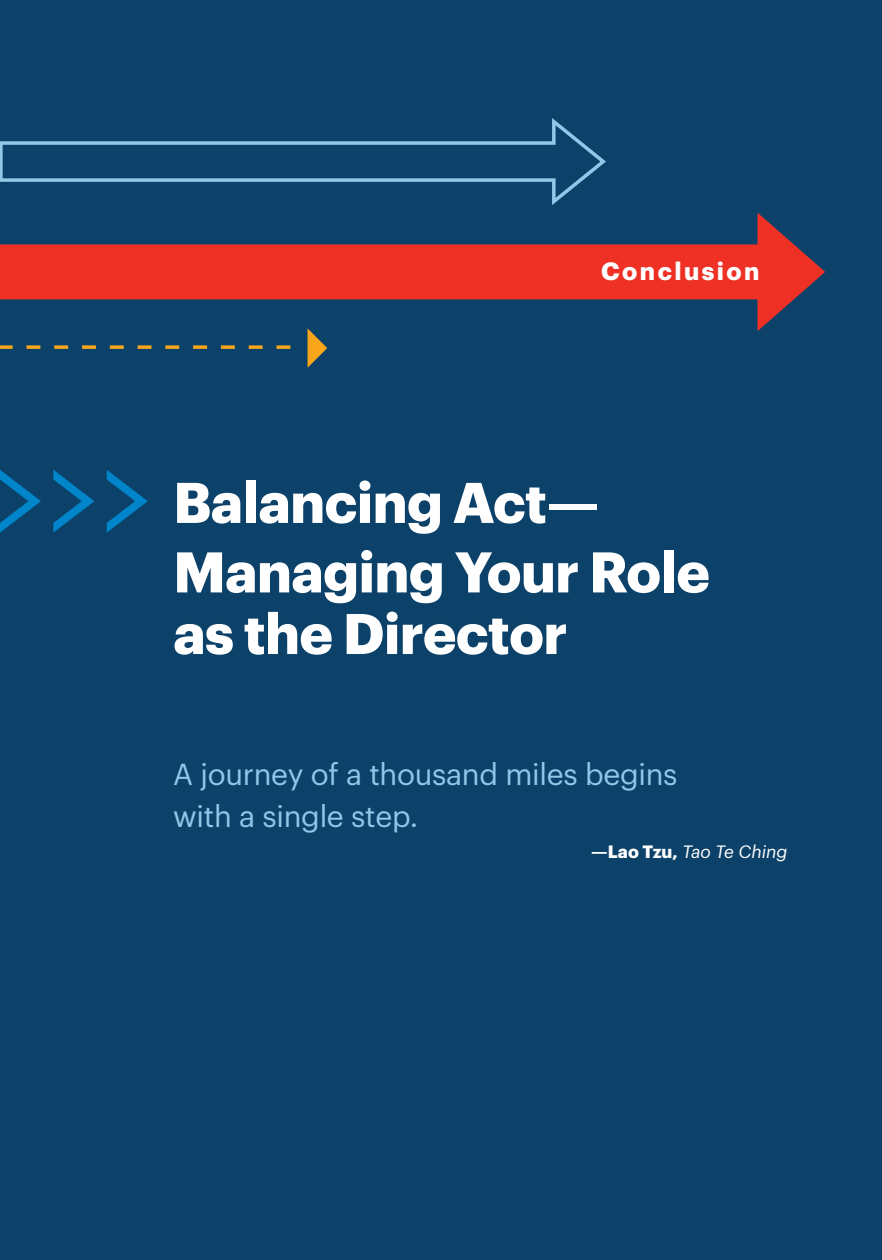
<style>
.page{position:relative;width:882px;height:1260px;background:#0c426a}
.page>*{position:absolute;margin:0;border:0;box-sizing:border-box;transform-origin:0 0}
.t1{font:700 56px/69.5px "Graphik";letter-spacing:-.01em;color:#fff}
.t2{font:29.75px/42px "Graphik";letter-spacing:-.01em;color:#90c8e8}
.t3{font:700 24.5px "Graphik";letter-spacing:.1em;color:#fff}
.t4{font:italic 17.5px "Graphik";color:#fff}
.s1{font-weight:700;font-style:normal}
</style>
<div class="page">
<svg style="left:0;top:213px;width:825px;height:118px"></svg>
<svg style="left:107px;top:470px;width:41px;height:63px"></svg>
<svg style="left:53px;top:470px;width:41px;height:63px"></svg>
<svg style="left:0;top:470px;width:41px;height:63px"></svg>
<svg style="left:0;top:118px;width:606px;height:87px"></svg>
<svg style="left:308px;top:328px;width:19px;height:40px"></svg>
<svg style="left:0;top:345px;width:290px;height:4px"></svg>
<p class="t3" style="left:601px;top:252px;width:160px">Conclusion</p>
<h1 class="t1" style="left:173px;top:463px;width:538px">Balancing Act—<br>Managing Your Role</h1>
<h1 class="t1" style="left:173px;top:594px;width:396px">as the Director</h1>
<p class="t2" style="left:173px;top:750px;width:506px">A journey of a thousand miles begins with a single step.</p>
<p class="t4" style="left:591px;top:839px;width:198px"><span class="s1">—Lao Tzu,</span> Tao Te Ching</p>
</div>
